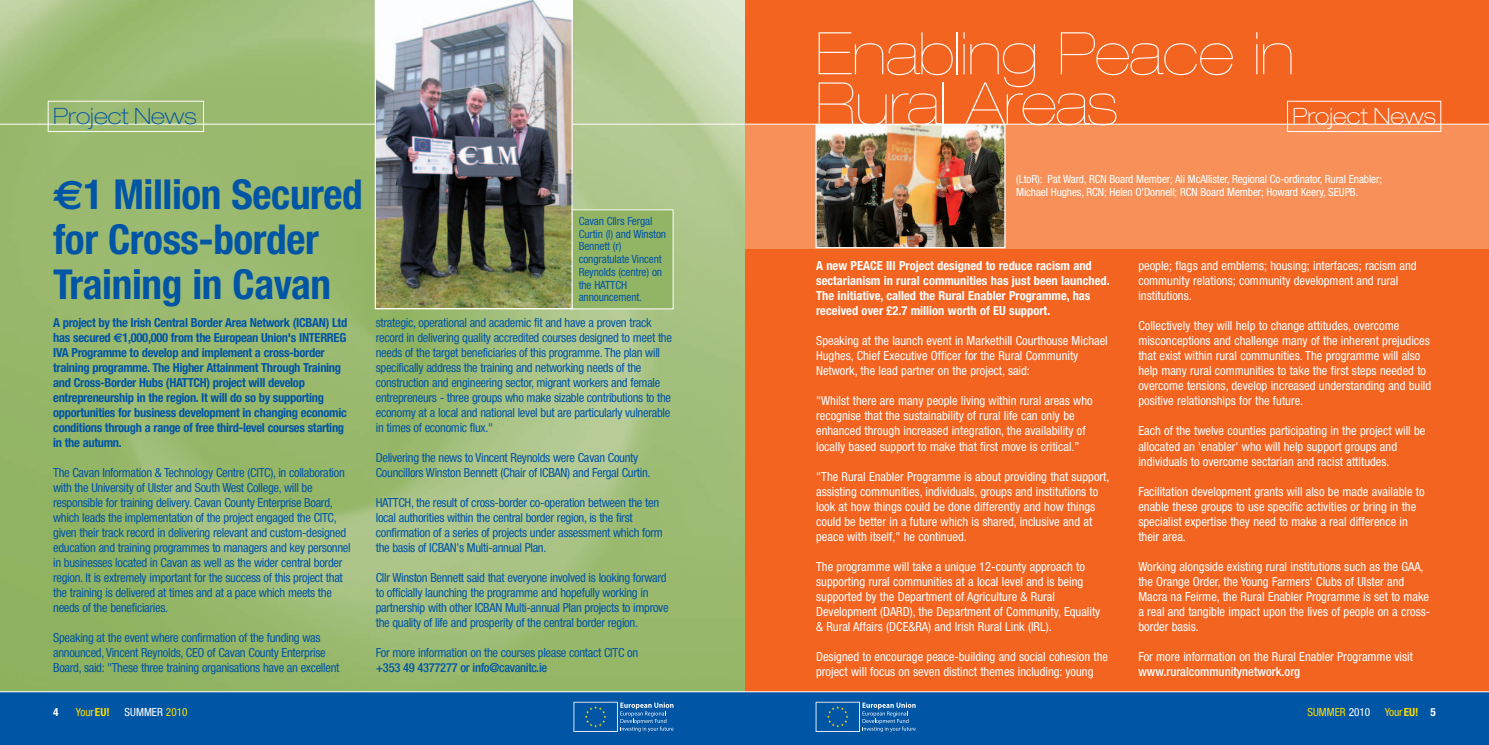
<style>
.page{position:relative;width:1489px;height:745px;background:#fff}
.page>*{position:absolute;margin:0;border:0;box-sizing:border-box;transform-origin:0 0}
.t1{font:900 expanded 58.75px/50.1px "Helvetica Neue";letter-spacing:-.015em;color:#fff}
.t2{font:700 condensed 41.25px/45px "Helvetica Neue";letter-spacing:-.01em;color:#0155a5}
.t3{font:100 expanded 22.5px "Helvetica Neue";color:#0155a5}
.t4{font:100 expanded 22.5px "Helvetica Neue";color:#fff}
.t5{font:condensed 12.5px/15px "Helvetica Neue";color:#fff}
.t6{font:condensed 12.5px/15px "Helvetica Neue";letter-spacing:-.025em;color:#0155a5}
.t7{font:700 condensed 12.5px/15px "Helvetica Neue";letter-spacing:-.025em;color:#0155a5}
.t8{font:700 condensed 12.5px/15px "Helvetica Neue";color:#fff}
.t9{font:500 condensed 12.5px "Helvetica Neue";letter-spacing:-.025em;color:#0155a5}
.t10{font:500 condensed 12.5px "Helvetica Neue";color:#fff}
.t11{font:condensed 11.25px/12.8px "Helvetica Neue";letter-spacing:-.01em;color:#fff}
.t12{font:condensed 11.25px/12.8px "Helvetica Neue";letter-spacing:-.01em;color:#0155a5}
.t13{font:condensed 11.25px "Helvetica Neue";color:#ffdc01}
.t14{font:700 condensed 11.25px "Helvetica Neue";color:#fff}
.s1{font-family:"Euro Sans";font-stretch:normal}
.s2{font-weight:700}
.s3{color:#ffdc01}
.s4{color:#fff}
.s5{font-weight:700;color:#fff}
</style>
<div class="page">
<div style="left:744px;top:0;width:744px;height:693px;background:#f36421"></div>
<div style="left:744px;top:124px;width:744px;height:124px;background:#f79159"></div>
<hr style="left:744px;top:124px;width:744px;height:1px;background:#fff">
<img style="left:0;top:0;width:744px;height:691px">
<div style="left:744px;top:691px;width:744px;height:53px;background:#0155a5"></div>
<svg style="left:815px;top:701px;width:100px;height:30px"></svg>
<div style="left:0;top:691px;width:744px;height:53px;background:#0155a5"></div>
<svg style="left:573px;top:701px;width:100px;height:30px"></svg>
<hr style="left:0;top:124px;width:744px;height:1px;background:#fff">
<div style="left:48px;top:101px;width:156px;height:31px;border:1px solid #fff"></div>
<div style="left:1287px;top:101px;width:153px;height:31px;border:1px solid #fff"></div>
<hr style="left:0;top:691px;width:1488px;height:1px;background:#fff">
<div style="left:571px;top:210px;width:102px;height:98px;background:#92b465"></div>
<div style="left:570px;top:209px;width:103px;height:100px;border:1px solid #fff"></div>
<img style="left:375px;top:0;width:197px;height:309px">
<img style="left:817px;top:126px;width:186px;height:120px">
<div style="left:815px;top:124px;width:190px;height:124px;border:1px solid #fff"></div>
<h1 class="t1" style="left:815px;top:34px;width:481px">Enabling Peace in<br>Rural Areas</h1>
<h3 class="t3" style="left:53px;top:108px;width:145px">Project News</h3>
<h3 class="t4" style="left:1292px;top:108px;width:145px">Project News</h3>
<h2 class="t2" style="left:53px;top:175px;width:311px"><span class="s1">€</span>1 Million Secured for Cross-border<br>Training in Cavan</h2>
<p class="t7" style="left:53px;top:315px;width:295px">A project by the Irish Central Border Area Network (ICBAN) Ltd has secured <span class="s1">€</span>1,000,000 from the European Union's INTERREG IVA Programme to develop and implement a cross-border training programme. The Higher Attainment Through Training and Cross-Border Hubs (HATTCH) project will develop entrepreneurship in the region. It will do so by supporting opportunities for business development in changing economic conditions through a range of free third-level courses starting in the autumn.</p>
<p class="t6" style="left:53px;top:465px;width:299px">The Cavan Information &amp; Technology Centre (CITC), in collaboration with the University of Ulster and South West College, will be responsible for training delivery. Cavan County Enterprise Board, which leads the implementation of the project engaged the CITC, given their track record in delivering relevant and custom-designed education and training programmes to managers and key personnel in businesses located in Cavan as well as the wider central border region. It is extremely important for the success of this project that the training is delivered at times and at a pace which meets the needs of the beneficiaries.</p>
<p class="t6" style="left:53px;top:630px;width:288px">Speaking at the event where confirmation of the funding was announced, Vincent Reynolds, CEO of Cavan County Enterprise<br>Board, said: "These three training organisations have an excellent</p>
<p class="t12" style="left:578px;top:215px;width:89px">Cavan Cllrs Fergal<br>Curtin (l) and Winston<br>Bennett (r) congratulate Vincent<br>Reynolds (centre) on the HATTCH announcement.</p>
<p class="t6" style="left:376px;top:315px;width:298px">strategic, operational and academic fit and have a proven track record in delivering quality accredited courses designed to meet the needs of the target beneficiaries of this programme. The plan will specifically address the training and networking needs of the construction and engineering sector, migrant workers and female entrepreneurs - three groups who make sizable contributions to the economy at a local and national level but are particularly vulnerable in times of economic flux."</p>
<p class="t6" style="left:376px;top:450px;width:276px">Delivering the news to Vincent Reynolds were Cavan County<br>Councillors Winston Bennett (Chair of ICBAN) and Fergal Curtin.</p>
<p class="t6" style="left:376px;top:495px;width:288px">HATTCH, the result of cross-border co-operation between the ten local authorities within the central border region, is the first confirmation of a series of projects under assessment which form the basis of ICBAN's Multi-annual Plan.</p>
<p class="t6" style="left:376px;top:570px;width:294px">Cllr Winston Bennett said that everyone involved is looking forward to officially launching the programme and hopefully working in partnership with other ICBAN Multi-annual Plan projects to improve the quality of life and prosperity of the central border region.</p>
<p class="t6" style="left:376px;top:645px;width:264px">For more information on the courses please contact CITC on</p>
<p class="t9" style="left:376px;top:662px;width:173px">+353 49 4377277 or info@cavanitc.ie</p>
<p class="t11" style="left:1016px;top:173px;width:367px">(LtoR): Pat Ward, RCN Board Member; Ali McAllister, Regional Co-ordinator, Rural Enabler;<br>Michael Hughes, RCN; Helen O'Donnell; RCN Board Member; Howard Keery, SEUPB.</p>
<p class="t8" style="left:816px;top:259px;width:295px">A new PEACE III Project designed to reduce racism and sectarianism in rural communities has just been launched.<br>The initiative, called the Rural Enabler Programme, has received over £2.7 million worth of EU support.</p>
<p class="t5" style="left:816px;top:334px;width:293px">Speaking at the launch event in Markethill Courthouse Michael<br>Hughes, Chief Executive Officer for the Rural Community<br>Network, the lead partner on the project, said:</p>
<p class="t5" style="left:816px;top:394px;width:278px">"Whilst there are many people living within rural areas who recognise that the sustainability of rural life can only be enhanced through increased integration, the availability of locally based support to make that first move is critical.”</p>
<p class="t5" style="left:816px;top:469px;width:295px">"The Rural Enabler Programme is about providing that support, assisting communities, individuals, groups and institutions to look at how things could be done differently and how things could be better in a future which is shared, inclusive and at peace with itself," he continued.</p>
<p class="t5" style="left:816px;top:559px;width:286px">The programme will take a unique 12-county approach to supporting rural communities at a local level and is being supported by the Department of Agriculture &amp; Rural Development (DARD), the Department of Community, Equality &amp; Rural Affairs (DCE&amp;RA) and Irish Rural Link (IRL).</p>
<p class="t5" style="left:816px;top:649px;width:293px">Designed to encourage peace-building and social cohesion the project will focus on seven distinct themes including: young</p>
<p class="t5" style="left:1138px;top:259px;width:280px">people; flags and emblems; housing; interfaces; racism and community relations; community development and rural institutions.</p>
<p class="t5" style="left:1138px;top:319px;width:294px">Collectively they will help to change attitudes, overcome misconceptions and challenge many of the inherent prejudices that exist within rural communities. The programme will also help many rural communities to take the first steps needed to overcome tensions, develop increased understanding and build positive relationships for the future.</p>
<p class="t5" style="left:1138px;top:424px;width:288px">Each of the twelve counties participating in the project will be allocated an 'enabler' who will help support groups and individuals to overcome sectarian and racist attitudes.</p>
<p class="t5" style="left:1138px;top:484px;width:288px">Facilitation development grants will also be made available to enable these groups to use specific activities or bring in the specialist expertise they need to make a real difference in their area.</p>
<p class="t5" style="left:1138px;top:559px;width:293px">Working alongside existing rural institutions such as the GAA, the Orange Order, the Young Farmers' Clubs of Ulster and Macra na Feirme, the Rural Enabler Programme is set to make a real and tangible impact upon the lives of people on a cross&shy;border basis.</p>
<p class="t5" style="left:1138px;top:649px;width:276px">For more information on the Rural Enabler Programme visit</p>
<p class="t10" style="left:1138px;top:666px;width:163px">www.ruralcommunitynetwork.org</p>
<p class="t14" style="left:53px;top:708px;width:7px">4</p>
<p class="t13" style="left:76px;top:708px;width:35px">Your<span class="s2">EU!</span></p>
<p class="t11" style="left:125px;top:706px;width:64px">SUMMER <span class="s3">2010</span></p>
<p class="t13" style="left:1307px;top:708px;width:64px">SUMMER <span class="s4">2010</span></p>
<p class="t13" style="left:1384px;top:708px;width:53px">Your<span class="s2">EU!</span> <span class="s5">5</span></p>
</div>
